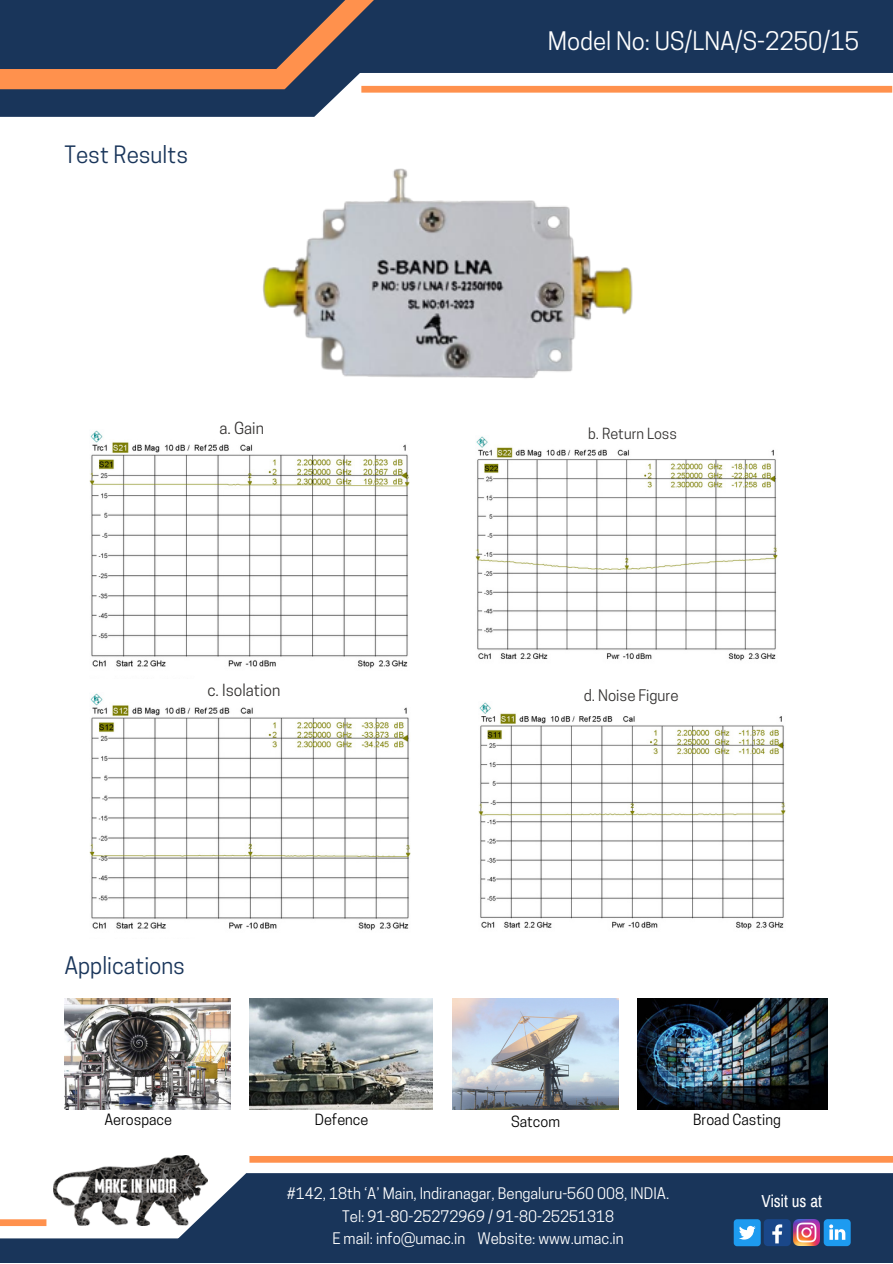
<style>
.page{position:relative;width:893px;height:1264px;background:#fff}
.page>*{position:absolute;margin:0;border:0;box-sizing:border-box;transform-origin:0 0}
.t1{font:24px "Cooper Hewitt";color:#fff}
.t2{font:22.5px "Cooper Hewitt";color:#19355a}
.t3{font:16.95px "Archivo Narrow";color:#fff}
.t4{font:15.75px "Cooper Hewitt";color:#353332}
.t5{font:15px/22.5px "Cooper Hewitt";color:#fff;text-align:center}
.t6{font:15px "Cooper Hewitt";color:#353332}
.t7{font:14.55px "Cooper Hewitt";color:#000}
.t8{font:14.4px "Cooper Hewitt";color:#353332}
</style>
<div class="page">
<div style="left:89px;top:1173px;width:803px;height:89px;background:#19355a"></div>
<div style="left:0;top:1219px;width:46px;height:6px;background:#ff914d"></div>
<div style="left:0;top:1238px;width:626px;height:24px;background:#19355a"></div>
<img style="left:53px;top:1155px;width:154px;height:70px">
<div style="left:249px;top:1155px;width:643px;height:7px;background:#ff914d"></div>
<img style="left:793px;top:1219px;width:26px;height:25px">
<div style="left:733px;top:1219px;width:27px;height:27px;background:#1d9bf0;border-radius:3px"></div>
<svg style="left:739px;top:1225px;width:16px;height:14px"></svg>
<div style="left:763px;top:1219px;width:27px;height:27px;background:#1a4789;border-radius:4px"></div>
<svg style="left:772px;top:1224px;width:10px;height:19px"></svg>
<svg style="left:823px;top:1219px;width:27px;height:27px"></svg>
<div style="left:224px;top:0;width:668px;height:73px;background:#19355a"></div>
<div style="left:0;top:0;width:557px;height:117px;background:#19355a"></div>
<div style="left:361px;top:86px;width:531px;height:7px;background:#ff914d"></div>
<div style="left:0;top:69px;width:284px;height:20px;background:#ff914d"></div>
<svg style="left:249px;top:0;width:336px;height:111px"></svg>
<img style="left:64px;top:998px;width:167px;height:111px">
<img style="left:250px;top:998px;width:182px;height:111px">
<img style="left:452px;top:998px;width:166px;height:111px">
<img style="left:637px;top:998px;width:190px;height:111px">
<img style="left:89px;top:430px;width:321px;height:239px">
<img style="left:475px;top:436px;width:302px;height:225px">
<img style="left:89px;top:693px;width:321px;height:238px">
<img style="left:478px;top:702px;width:307px;height:228px">
<img style="left:263px;top:168px;width:370px;height:211px">
<h2 class="t2" style="left:64px;top:146px;width:125px">Test Results</h2>
<h1 class="t1" style="left:547px;top:32px;width:313px">Model No: US/LNA/S-2250/15</h1>
<p class="t4" style="left:219px;top:421px;width:46px">a. Gain</p>
<p class="t8" style="left:588px;top:428px;width:90px">b. Return Loss</p>
<p class="t4" style="left:207px;top:684px;width:74px">c. Isolation</p>
<p class="t6" style="left:583px;top:689px;width:96px">d. Noise Figure</p>
<h2 class="t2" style="left:64px;top:957px;width:122px">Applications</h2>
<p class="t7" style="left:104px;top:1113px;width:69px">Aerospace</p>
<p class="t7" style="left:315px;top:1113px;width:55px">Defence</p>
<p class="t7" style="left:511px;top:1116px;width:51px">Satcom</p>
<p class="t7" style="left:693px;top:1113px;width:89px">Broad Casting</p>
<p class="t5" style="left:287px;top:1183px;width:384px">#142, 18th ‘A’ Main, Indiranagar, Bengaluru-560 008, INDIA.<br>Tel: 91-80-25272969 / 91-80-25251318<br>E mail: info@umac.in Website: www.umac.in</p>
<p class="t3" style="left:761px;top:1192px;width:62px">Visit us at</p>
</div>
